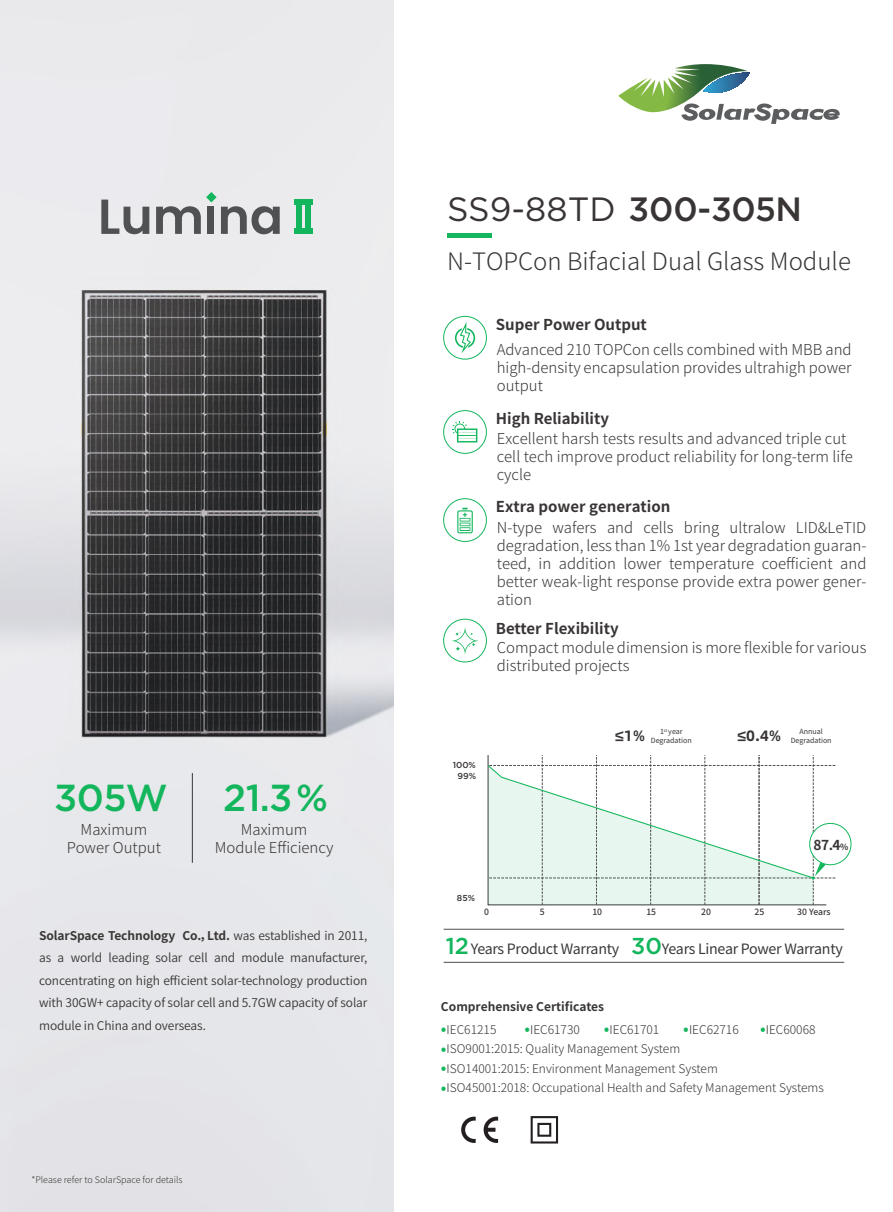
<style>
.page{position:relative;width:893px;height:1212px;background:#fff}
.page>*{position:absolute;margin:0;border:0;box-sizing:border-box;transform-origin:0 0}
.t1{font:500 37.5px "Gotham HTF";letter-spacing:-.02em;color:#13b65c}
.t2{font:33.6px "Gotham HTF";color:#393535}
.t3{font:300 24px "Source Han Sans CN";color:#393535}
.t4{font:300 15px/18px "Source Han Sans CN";color:#393535;text-align:center}
.t5{font:700 15px "Source Han Sans CN";color:#393535}
.t6{font:700 15px "Alibaba Sans";color:#393535}
.t7{font:14.25px "Source Han Sans CN";letter-spacing:-.02em;color:#3b3738}
.t8{font:700 13.65px "Source Han Sans CN";color:#393535}
.t9{font:12px/22.5px "Source Han Sans CN";letter-spacing:-.005em;color:#393535;text-align:justify}
.t10{font:300 12px "Source Han Sans CN";color:#393535}
.t11{font:700 12px "Source Han Sans CN";color:#393535}
.t12{font:300 9px "Source Han Sans CN";color:#393535}
.t13{font:500 8.7px "Source Han Sans CN";color:#3a3536}
.t14{font:500 8.7px/11.1px "Gotham HTF";color:#3a3536;text-align:center}
.t15{font:7.05px/8.6px "Source Han Sans CN";color:#393535;text-align:center}
.s1{font-weight:700}
.s2{font-weight:500}
.s3{font-size:8.55px}
.s4{font-family:"Gotham HTF";font-weight:500;font-size:22.95px;color:#13b65c}
.s5{font-size:18px;color:#13b65c}
</style>
<div class="page">
<img style="left:0;top:0;width:394px;height:1212px">
<hr style="left:192px;top:773px;width:1px;height:90px;background:#393535">
<hr style="left:447px;top:233px;width:45px;height:4px;background:#13b65c">
<svg style="left:483px;top:1116px;width:15px;height:27px"></svg>
<svg style="left:461px;top:1116px;width:15px;height:27px"></svg>
<svg style="left:531px;top:1116px;width:27px;height:27px"></svg>
<svg style="left:455px;top:322px;width:20px;height:31px"></svg>
<div style="left:443px;top:316px;width:44px;height:43px;border:1px solid #13b65c;border-radius:50%"></div>
<svg style="left:452px;top:421px;width:25px;height:21px"></svg>
<div style="left:443px;top:410px;width:44px;height:44px;border:1px solid #13b65c;border-radius:50%"></div>
<svg style="left:457px;top:508px;width:16px;height:25px"></svg>
<div style="left:443px;top:498px;width:44px;height:44px;border:1px solid #13b65c;border-radius:50%"></div>
<div style="left:443px;top:619px;width:44px;height:43px;border:1px solid #13b65c;border-radius:50%"></div>
<svg style="left:451px;top:627px;width:28px;height:27px"></svg>
<hr style="left:444px;top:929px;width:400px;height:1px;background:#4e4b4c">
<hr style="left:444px;top:962px;width:400px;height:1px;background:#4e4b4c">
<div style="left:809px;top:823px;width:42px;height:42px;border:1px solid #13b65c;border-radius:50%"></div>
<svg style="left:487px;top:755px;width:348px;height:150px"></svg>
<svg style="left:101px;top:200px;width:48px;height:34px;background:#a7a7aa"></svg>
<svg style="left:156px;top:192px;width:124px;height:42px;background:#b2b4b6"></svg>
<div style="left:294px;top:228px;width:19px;height:6px;background:#13b65c"></div>
<div style="left:294px;top:200px;width:19px;height:5px;background:#13b65c"></div>
<div style="left:296px;top:200px;width:6px;height:33px;background:#13b65c"></div>
<div style="left:305px;top:200px;width:6px;height:33px;background:#13b65c"></div>
<svg style="left:618px;top:64px;width:222px;height:60px"></svg>
<h1 class="t1" style="left:54px;top:777px;width:115px">305W</h1>
<h1 class="t1" style="left:223px;top:777px;width:106px">21.3%</h1>
<p class="t4" style="left:215px;top:821px;width:120px">Maximum<br>Module Efficiency</p>
<p class="t4" style="left:67px;top:821px;width:96px">Maximum<br>Power Output</p>
<p class="t9" style="left:39px;top:924px;width:330px"><span class="s1">SolarSpace Technology Co.，Ltd.</span> was established in 2011, as a world leading solar cell and module manufacturer, concentrating on high efficient solar-technology production with 30GW+ capacity of solar cell and 5.7GW capacity of solar module in China and overseas.</p>
<p class="t12" style="left:31px;top:1175px;width:153px">*Please refer to SolarSpace for details</p>
<h2 class="t2" style="left:447px;top:190px;width:356px">SS9-88TD <span class="s2">300-305N</span></h2>
<h3 class="t3" style="left:447px;top:248px;width:405px">N-TOPCon Bifacial Dual Glass Module</h3>
<p class="t5" style="left:496px;top:316px;width:153px">Super Power Output</p>
<p class="t4" style="left:497px;top:341px;width:356px;text-align:justify">Advanced 210 TOPCon cells combined with MBB and high-density encapsulation provides ultrahigh power output</p>
<p class="t5" style="left:496px;top:410px;width:115px">High Reliability</p>
<p class="t4" style="left:497px;top:429px;width:358px;text-align:left">Excellent harsh tests results and advanced triple cut cell tech improve product reliability for long-term life cycle</p>
<p class="t5" style="left:496px;top:498px;width:176px">Extra power generation</p>
<p class="t4" style="left:497px;top:519px;width:371px;text-align:justify">N-type wafers and cells bring ultralow LID&amp;LeTID degradation, less than 1% 1st year degradation guaran&shy;teed, in addition lower temperature coefficient and better weak-light response provide extra power gener&shy;ation</p>
<p class="t5" style="left:496px;top:620px;width:124px">Better Flexibility</p>
<p class="t4" style="left:497px;top:639px;width:371px;text-align:left">Compact module dimension is more flexible for various distributed projects</p>
<p class="t14" style="left:453px;top:759px;width:25px">100%<br>99%</p>
<p class="t15" style="left:651px;top:727px;width:42px">1<sup>st</sup> year<br>Degradation</p>
<p class="t15" style="left:791px;top:727px;width:42px">Annual<br>Degradation</p>
<p class="t6" style="left:615px;top:724px;width:32px">≤1%</p>
<p class="t6" style="left:737px;top:724px;width:45px">≤0.4%</p>
<p class="t8" style="left:814px;top:837px;width:36px">87.4<span class="s3">%</span></p>
<p class="t14" style="left:457px;top:892px;width:20px">85%</p>
<p class="t13" style="left:484px;top:907px;width:6px">0</p>
<p class="t13" style="left:540px;top:907px;width:6px">5</p>
<p class="t13" style="left:592px;top:907px;width:11px">10</p>
<p class="t13" style="left:646px;top:907px;width:11px">15</p>
<p class="t13" style="left:701px;top:907px;width:11px">20</p>
<p class="t13" style="left:754px;top:907px;width:11px">25</p>
<p class="t13" style="left:797px;top:907px;width:35px">30 Years</p>
<p class="t7" style="left:446px;top:941px;width:399px"><span class="s4">12</span>Years Product Warranty <span class="s4">30</span>Years Linear Power Warranty</p>
<p class="t11" style="left:441px;top:1000px;width:165px">Comprehensive Certificates</p>
<p class="t10" style="left:441px;top:1022px;width:57px"><span class="s5">•</span>IEC61215</p>
<p class="t10" style="left:524px;top:1022px;width:57px"><span class="s5">•</span>IEC61730</p>
<p class="t10" style="left:604px;top:1022px;width:57px"><span class="s5">•</span>IEC61701</p>
<p class="t10" style="left:683px;top:1022px;width:134px"><span class="s5">•</span>IEC62716 <span class="s5">•</span>IEC60068</p>
<p class="t10" style="left:441px;top:1042px;width:241px"><span class="s5">•</span>ISO9001:2015: Quality Management System</p>
<p class="t10" style="left:441px;top:1061px;width:278px"><span class="s5">•</span>ISO14001:2015: Environment Management System</p>
<p class="t10" style="left:441px;top:1081px;width:384px"><span class="s5">•</span>ISO45001:2018: Occupational Health and Safety Management Systems</p>
</div>
